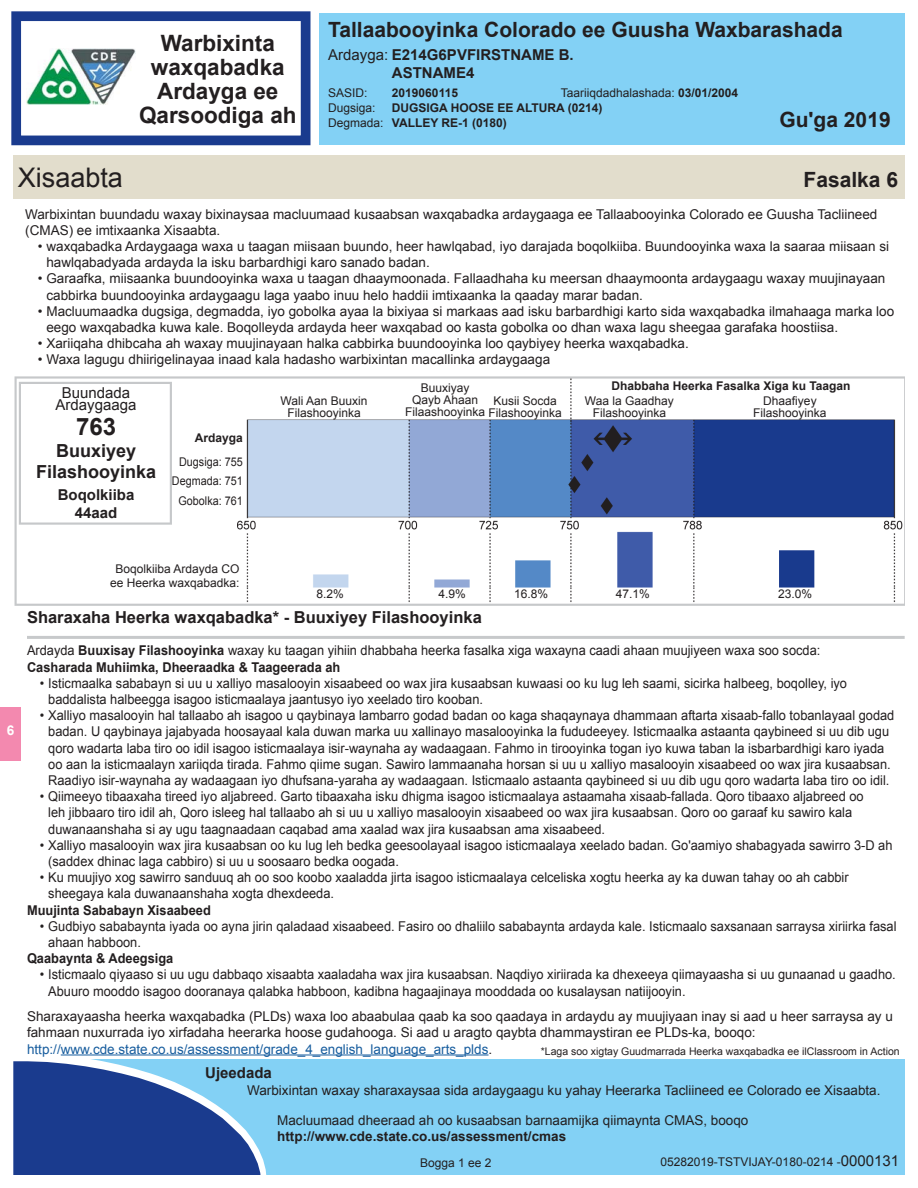
<style>
.page{position:relative;width:918px;height:1188px;background:#fff}
.page>*{position:absolute;margin:0;border:0;box-sizing:border-box;transform-origin:0 0}
.Paragraph_Style7_-_L{font:27px "Arial";color:#231f20}
.t1{font:700 24px "Arial";color:#231f20}
.Paragraph_Style1_-_L{font:700 22.5px/24px "Arial";color:#231f20;text-align:center}
.Paragraph_Style7_-_L-2{font:700 21px "Arial";color:#231f20}
.t2{font:700 18px/21.6px "Arial";color:#231f20;text-align:center}
.Text{font:700 16.5px "Arial";color:#231f20}
.Paragraph_Style1_-_L-2{font:700 15px/18px "Arial";color:#231f20}
.t3{font:15px/12px "Arial";color:#231f20;text-align:center}
.Text-2{font:13.5px/16.2px "Arial";color:#231f20;scale:.95 1}
.Text-3{font:13.5px/16.2px "Arial";color:#231f20}
.Text-4{font:700 13.5px "Arial";color:#231f20;scale:.95 1}
.Text-5{font:13.5px "Arial";color:#175d9e}
.Text-6{font:700 13.5px "Arial";color:#231f20}
.Paragraph_Style1_-_L-3{font:700 13.5px "Arial";color:#fff}
.Paragraph_Style1_-_L-4{font:12px/12px "Arial";color:#231f20;text-align:center}
.t4{font:700 12px "Arial";color:#231f20}
.Paragraph_Style1_-_L-5{font:12px "Arial";color:#231f20;scale:.9 1}
.Text-7{font:10.5px "Arial";color:#231f20}
.s1{font-weight:400}
.s2{font-weight:700}
.s3{color:#231f20}
.s4{font-size:15px}
</style>
<div class="page">
<div style="left:320px;top:14px;width:585px;height:131px;background:#83d1f5"></div>
<div style="left:11px;top:11px;width:300px;height:134px;border:10px solid #1a3b8e"></div>
<img style="left:27px;top:49px;width:108px;height:56px">
<div style="left:68px;top:1059px;width:837px;height:116px;background:#83d1f5"></div>
<svg style="left:13px;top:1054px;width:254px;height:121px"></svg>
<img style="left:14px;top:376px;width:891px;height:230px">
<div style="left:0;top:707px;width:21px;height:54px;background:#f389af"></div>
<div style="left:14px;top:156px;width:891px;height:43px;background:#e2ddcc"></div>
<hr style="left:27px;top:636px;width:878px;height:3px;background:#c7c9cb">
<hr style="left:61px;top:1054px;width:428px;height:1px;background:#175d9e">
<p class="Paragraph_Style1_-_L" style="left:139px;top:32px;width:159px">Warbixinta waxqabadka<br>Ardayga ee<br>Qarsoodiga ah</p>
<p class="Paragraph_Style7_-_L-2" style="left:328px;top:16px;width:516px">Tallaabooyinka Colorado ee Guusha Waxbarashada</p>
<p class="Paragraph_Style1_-_L-2" style="left:392px;top:46px;width:183px;text-indent:-64px"><span class="s1">Ardayga:</span> E214G6PVFIRSTNAME B.<br>ASTNAME4</p>
<p class="Paragraph_Style1_-_L-4" style="left:328px;top:87px;width:41px">SASID:</p>
<p class="t4" style="left:392px;top:85px;width:68px">2019060115</p>
<p class="Paragraph_Style1_-_L-4" style="left:561px;top:87px;width:179px">Taariiqdadhalashada: <span class="s2">03/01/2004</span></p>
<p class="Paragraph_Style1_-_L-4" style="left:328px;top:102px;width:49px">Dugsiga:</p>
<p class="t4" style="left:392px;top:100px;width:212px">DUGSIGA HOOSE EE ALTURA (0214)</p>
<p class="t4" style="left:328px;top:115px;width:180px"><span class="s1">Degmada:</span> VALLEY RE-1 (0180)</p>
<p class="Paragraph_Style7_-_L-2" style="left:779px;top:106px;width:113px">Gu'ga 2019</p>
<p class="Paragraph_Style7_-_L" style="left:18px;top:160px;width:107px">Xisaabta</p>
<p class="Paragraph_Style7_-_L-2" style="left:804px;top:166px;width:96px">Fasalka 6</p>
<p class="Text-3" style="left:25px;top:206px;width:854px">Warbixintan buundadu waxay bixinaysaa macluumaad kusaabsan waxqabadka ardaygaaga ee Tallaabooyinka Colorado ee Guusha Tacliineed (CMAS) ee imtixaanka Xisaabta.</p>
<p class="Text-3" style="left:46px;top:238px;width:844px;text-indent:-9px">• waxqabadka Ardaygaaga waxa u taagan miisaan buundo, heer hawlqabad, iyo darajada boqolkiiba. Buundooyinka waxa la saaraa miisaan si hawlqabadyada ardayda la isku barbardhigi karo sanado badan.</p>
<p class="Text-3" style="left:46px;top:271px;width:840px;text-indent:-9px">• Garaafka, miisaanka buundooyinka waxa u taagan dhaaymoonada. Fallaadhaha ku meersan dhaaymoonta ardaygaagu waxay muujinayaan cabbirka buundooyinka ardaygaagu laga yaabo inuu helo haddii imtixaanka la qaaday marar badan.</p>
<p class="Text-3" style="left:46px;top:303px;width:849px;text-indent:-9px">• Macluumaadka dugsiga, degmadda, iyo gobolka ayaa la bixiyaa si markaas aad isku barbardhigi karto sida waxqabadka ilmahaaga marka loo eego waxqabadka kuwa kale. Boqolleyda ardayda heer waxqabad oo kasta gobolka oo dhan waxa lagu sheegaa garafaka hoostiisa.</p>
<p class="Text-3" style="left:38px;top:336px;width:652px">• Xariiqaha dhibcaha ah waxay muujinayaan halka cabbirka buundooyinka loo qaybiyey heerka waxqabadka.</p>
<p class="Text-3" style="left:38px;top:352px;width:514px">• Waxa lagugu dhiirigelinayaa inaad kala hadasho warbixintan macallinka ardaygaaga</p>
<p class="t3" style="left:56px;top:387px;width:82px">Buundada<br>Ardaygaaga</p>
<p class="t1" style="left:76px;top:411px;width:42px">763</p>
<p class="t2" style="left:36px;top:440px;width:122px">Buuxiyey<br>Filashooyinka</p>
<p class="Paragraph_Style1_-_L-2" style="left:58px;top:487px;width:78px;text-align:center">Boqolkiiba<br>44aad</p>
<p class="t4" style="left:195px;top:430px;width:50px">Ardayga</p>
<p class="Paragraph_Style1_-_L-5" style="left:179px;top:454px;width:72px">Dugsiga: 755</p>
<p class="Paragraph_Style1_-_L-5" style="left:172px;top:473px;width:80px">Degmada: 751</p>
<p class="Paragraph_Style1_-_L-5" style="left:179px;top:493px;width:73px">Gobolka: 761</p>
<p class="Paragraph_Style1_-_L-4" style="left:110px;top:561px;width:131px;line-height:14.4px">Boqolkiiba Ardayda CO ee Heerka waxqabadka:</p>
<p class="Paragraph_Style1_-_L-4" style="left:281px;top:395px;width:88px">Wali Aan Buuxin<br>Filashooyinka</p>
<p class="Paragraph_Style1_-_L-4" style="left:421px;top:382px;width:50px">Buuxiyay</p>
<p class="Paragraph_Style1_-_L-4" style="left:412px;top:394px;width:68px">Qayb Ahaan</p>
<p class="Paragraph_Style1_-_L-4" style="left:405px;top:406px;width:158px">Filaashooyinka Filashooyinka</p>
<p class="Paragraph_Style1_-_L-4" style="left:494px;top:395px;width:65px">Kusii Socda</p>
<p class="t4" style="left:611px;top:378px;width:241px">Dhabbaha Heerka Fasalka Xiga ku Taagan</p>
<p class="Paragraph_Style1_-_L-4" style="left:585px;top:395px;width:90px">Waa la Gaadhay</p>
<p class="Paragraph_Style1_-_L-4" style="left:593px;top:407px;width:75px">Filashooyinka</p>
<p class="Paragraph_Style1_-_L-4" style="left:763px;top:395px;width:55px">Dhaafiyey</p>
<p class="Paragraph_Style1_-_L-4" style="left:753px;top:407px;width:75px">Filashooyinka</p>
<p class="Paragraph_Style1_-_L-4" style="left:317px;top:588px;width:29px">8.2%</p>
<p class="Paragraph_Style1_-_L-4" style="left:438px;top:588px;width:29px">4.9%</p>
<p class="Paragraph_Style1_-_L-4" style="left:514px;top:588px;width:36px">16.8%</p>
<p class="Paragraph_Style1_-_L-4" style="left:616px;top:588px;width:36px">47.1%</p>
<p class="Paragraph_Style1_-_L-4" style="left:778px;top:588px;width:36px">23.0%</p>
<p class="Paragraph_Style1_-_L-3" style="left:7px;top:722px;width:9px">6</p>
<p class="Text" style="left:27px;top:606px;width:456px">Sharaxaha Heerka waxqabadka* - Buuxiyey Filashooyinka</p>
<p class="Text-2" style="left:27px;top:643px;width:837px">Ardayda <span class="s2">Buuxisay Filashooyinka</span> waxay ku taagan yihiin dhabbaha heerka fasalka xiga waxayna caadi ahaan muujiyeen waxa soo socda:</p>
<p class="Text-4" style="left:27px;top:658px;width:331px">Casharada Muhiimka, Dheeraadka &amp; Taageerada ah</p>
<p class="Text-2" style="left:48px;top:675px;width:842px;text-indent:-9px">• Isticmaalka sababayn si uu u xalliyo masalooyin xisaabeed oo wax jira kusaabsan kuwaasi oo ku lug leh saami, sicirka halbeeg, boqolley, iyo baddalista halbeegga isagoo isticmaalaya jaantusyo iyo xeelado tiro kooban.</p>
<p class="Text-2" style="left:40px;top:707px;width:901px;text-align:center">• Xalliyo masalooyin hal tallaabo ah isagoo u qaybinaya lambarro godad badan oo kaga shaqaynaya dhammaan aftarta xisaab-fallo tobanlayaal godad badan. U qaybinaya jajabyada hoosayaal kala duwan marka uu xallinayo masalooyinka la fududeeyey. Isticmaalka astaanta qaybineed si uu dib ugu qoro wadarta laba tiro oo idil isagoo isticmaalaya isir-waynaha ay wadaagaan. Fahmo in tirooyinka togan iyo kuwa taban la isbarbardhigi karo iyada<br>oo aan la isticmaalayn xariiqda tirada. Fahmo qiime sugan. Sawiro lammaanaha horsan si uu u xalliyo masalooyin xisaabeed oo wax jira kusaabsan.<br>Raadiyo isir-waynaha ay wadaagaan iyo dhufsana-yaraha ay wadaagaan. Isticmaalo astaanta qaybineed si uu dib ugu qoro wadarta laba tiro oo idil.</p>
<p class="Text-2" style="left:48px;top:788px;width:860px;text-indent:-9px">• Qiimeeyo tibaaxaha tireed iyo aljabreed. Garto tibaaxaha isku dhigma isagoo isticmaalaya astaamaha xisaab-fallada. Qoro tibaaxo aljabreed oo leh jibbaaro tiro idil ah, Qoro isleeg hal tallaabo ah si uu u xalliyo masalooyin xisaabeed oo wax jira kusaabsan. Qoro oo garaaf ku sawiro kala duwanaanshaha si ay ugu taagnaadaan caqabad ama xaalad wax jira kusaabsan ama xisaabeed.</p>
<p class="Text-2" style="left:48px;top:837px;width:890px;text-indent:-9px">• Xalliyo masalooyin wax jira kusaabsan oo ku lug leh bedka geesoolayaal isagoo isticmaalaya xeelado badan. Go'aamiyo shabagyada sawirro 3-D ah (saddex dhinac laga cabbiro) si uu u soosaaro bedka oogada.</p>
<p class="Text-2" style="left:48px;top:869px;width:844px;text-indent:-9px">• Ku muujiyo xog sawirro sanduuq ah oo soo koobo xaaladda jirta isagoo isticmaalaya celceliska xogtu heerka ay ka duwan tahay oo ah cabbir sheegaya kala duwanaanshaha xogta dhexdeeda.</p>
<p class="Text-4" style="left:27px;top:901px;width:195px">Muujinta Sababayn Xisaabeed</p>
<p class="Text-2" style="left:48px;top:918px;width:894px;text-indent:-9px">• Gudbiyo sababaynta iyada oo ayna jirin qaladaad xisaabeed. Fasiro oo dhaliilo sababaynta ardayda kale. Isticmaalo saxsanaan sarraysa xiriirka fasal ahaan habboon.</p>
<p class="Text-4" style="left:27px;top:949px;width:156px">Qaabaynta &amp; Adeegsiga</p>
<p class="Text-2" style="left:48px;top:967px;width:894px;text-indent:-9px">• Isticmaalo qiyaaso si uu ugu dabbaqo xisaabta xaaladaha wax jira kusaabsan. Naqdiyo xiriirada ka dhexeeya qiimayaasha si uu gunaanad u gaadho.<br>Abuuro mooddo isagoo dooranaya qalabka habboon, kadibna hagaajinaya mooddada oo kusalaysan natiijooyin.</p>
<p class="Text-3" style="left:27px;top:1008px;width:867px">Sharaxayaasha heerka waxqabadka (PLDs) waxa loo abaabulaa qaab ka soo qaadaya in ardaydu ay muujiyaan inay si aad u heer sarraysa ay u fahmaan nuxurrada iyo xirfadaha heerarka hoose gudahooga. Si aad u aragto qaybta dhammaystiran ee PLDs-ka, booqo:</p>
<p class="Text-5" style="left:27px;top:1040px;width:467px">http://www.cde.state.co.us/assessment/grade_4_english_language_arts_plds<span class="s3">.</span></p>
<p class="Text-3" style="left:247px;top:1082px;width:635px">Warbixintan waxay sharaxaysaa sida ardaygaagu ku yahay Heerarka Tacliineed ee Colorado ee Xisaabta.</p>
<p class="Text-3" style="left:277px;top:1112px;width:473px">Macluumaad dheeraad ah oo kusaabsan barnaamijka qiimaynta CMAS, booqo</p>
<p class="Text-6" style="left:277px;top:1127px;width:291px">http://www.cde.state.co.us/assessment/cmas</p>
<p class="Text-7" style="left:541px;top:1045px;width:360px">*Laga soo xigtay Guudmarrada Heerka waxqabadka ee ilClassroom in Action</p>
<p class="Paragraph_Style1_-_L-2" style="left:205px;top:1064px;width:68px">Ujeedada</p>
<p class="Paragraph_Style1_-_L-4" style="left:420px;top:1157px;width:73px">Bogga 1 ee 2</p>
<p class="Paragraph_Style1_-_L-4" style="left:661px;top:1156px;width:240px">05282019-TSTVIJAY-0180-0214 -<span class="s4">0000131</span></p>
</div>
